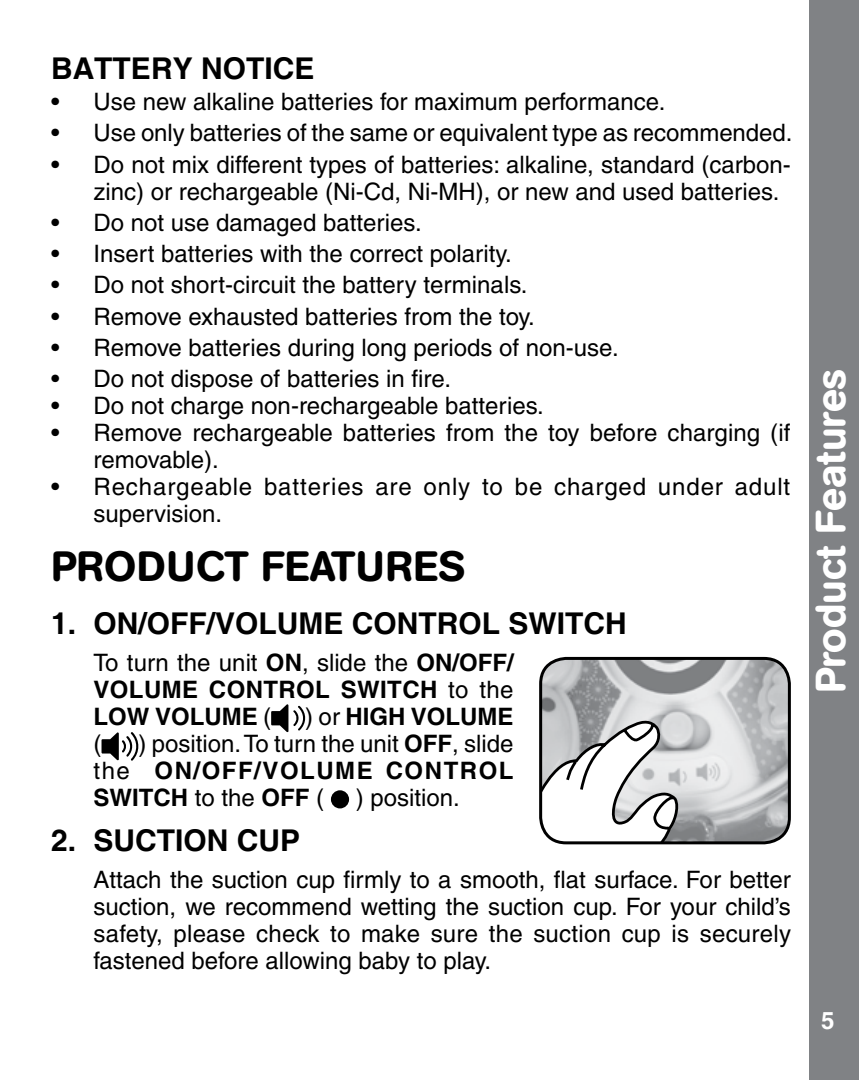
<style>
.page{position:relative;width:859px;height:1080px;background:#fff}
.page>*{position:absolute;margin:0;border:0;box-sizing:border-box;transform-origin:0 0}
.t1{font:500 42px "AG Book Rounded";letter-spacing:.02em;color:#000}
.t2{font:500 42px "AG Book Rounded";color:#fff}
.t3{font:700 30px "Helvetica";color:#000}
.t4{font:500 24px/27px "Helvetica";color:#000}
.t5{font:700 24px/27px "Helvetica";letter-spacing:.015em;color:#000;text-align:justify}
.t6{font:500 24px/27px "Helvetica";letter-spacing:.035em;color:#000}
.t7{font:700 24px "Helvetica";color:#fff}
.s1{font-weight:500}
.s2{font-weight:700}
</style>
<div class="page">
<div style="left:809px;top:0;width:50px;height:1080px;background:#808285"></div>
<svg style="left:271px;top:704px;width:35px;height:28px"></svg>
<svg style="left:102px;top:732px;width:37px;height:29px"></svg>
<div style="left:331px;top:790px;width:18px;height:18px;background:#000;border-radius:50%"></div>
<img style="left:542px;top:658px;width:247px;height:185px">
<svg style="left:542px;top:717px;width:138px;height:126px"></svg>
<div style="left:539px;top:657px;width:252px;height:187px;border:3px solid #000;border-radius:26px"></div>
<p class="t3" style="left:51px;top:50px;width:265px">BATTERY NOTICE</p>
<p class="t4" style="left:51px;top:88px;width:616px">• Use new alkaline batteries for maximum performance.</p>
<p class="t4" style="left:51px;top:119px;width:743px">• Use only batteries of the same or equivalent type as recommended.</p>
<p class="t4" style="left:94px;top:151px;width:699px;text-indent:-43px">• Do not mix different types of batteries: alkaline, standard (carbon&shy;zinc) or rechargeable (Ni-Cd, Ni-MH), or new and used batteries.</p>
<p class="t4" style="left:51px;top:209px;width:372px">• Do not use damaged batteries.</p>
<p class="t4" style="left:51px;top:240px;width:462px">• Insert batteries with the correct polarity.</p>
<p class="t4" style="left:51px;top:271px;width:478px">• Do not short-circuit the battery terminals.</p>
<p class="t4" style="left:51px;top:303px;width:485px">• Remove exhausted batteries from the toy.</p>
<p class="t4" style="left:51px;top:334px;width:569px">• Remove batteries during long periods of non-use.</p>
<p class="t4" style="left:51px;top:365px;width:402px">• Do not dispose of batteries in fire.</p>
<p class="t4" style="left:51px;top:392px;width:494px">• Do not charge non-rechargeable batteries.</p>
<p class="t4" style="left:94px;top:419px;width:698px;text-indent:-43px">• Remove rechargeable batteries from the toy before charging (if removable).</p>
<p class="t6" style="left:94px;top:473px;width:698px;text-indent:-43px">• Rechargeable batteries are only to be charged under adult supervision.</p>
<h1 class="t1" style="left:51px;top:542px;width:416px">PRODUCT FEATURES</h1>
<p class="t3" style="left:51px;top:605px;width:577px">1. ON/OFF/VOLUME CONTROL SWITCH</p>
<p class="t5" style="left:94px;top:651px;width:422px"><span class="s1">To turn the unit</span> ON<span class="s1">, slide the</span> ON/OFF/ VOLUME CONTROL SWITCH <span class="s1">to the </span>LOW VOLUME <span class="s1">(</span></p>
<p class="t5" style="left:305px;top:705px;width:210px"><span class="s1">) or</span> HIGH VOLUME</p>
<p class="t4" style="left:94px;top:730px;width:422px;text-align:justify;text-indent:45px">) position. To turn the unit <span class="s2">OFF</span>, slide the <span class="s2">ON/OFF/VOLUME CONTROL SWITCH</span> to the <span class="s2">OFF</span> (</p>
<p class="t4" style="left:94px;top:730px;width:9px">(</p>
<p class="t4" style="left:356px;top:784px;width:106px">) position.</p>
<p class="t3" style="left:51px;top:822px;width:251px">2. SUCTION CUP</p>
<p class="t4" style="left:94px;top:866px;width:699px;text-align:justify">Attach the suction cup firmly to a smooth, flat surface. For better suction, we recommend wetting the suction cup. For your child’s safety, please check to make sure the suction cup is securely fastened before allowing baby to play.</p>
<h1 class="t2" style="left:806px;top:693px;width:326px;rotate:-90deg">Product Features</h1>
<p class="t7" style="left:821px;top:1006px;width:15px">5</p>
</div>
